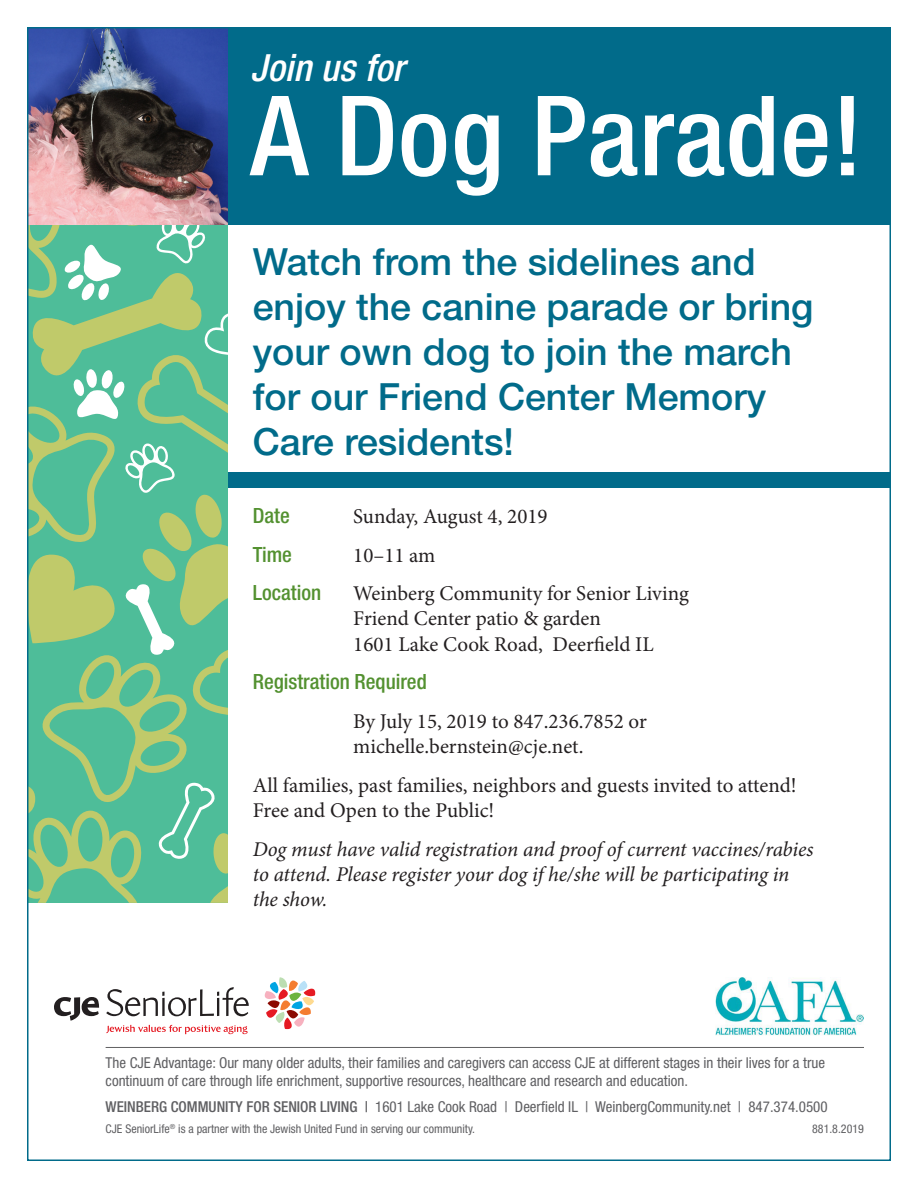
<style>
.page{position:relative;width:918px;height:1188px;background:#fff}
.page>*{position:absolute;margin:0;border:0;box-sizing:border-box;transform-origin:0 0}
.t1{font:500 condensed 111px "Helvetica Neue LT Std";letter-spacing:.005em;color:#fff}
.t2{font:500 37.5px/45px "Helvetica Neue LT Std";color:#016b8a}
.t3{font:italic 500 condensed 37.5px "Helvetica Neue LT Std";letter-spacing:.005em;color:#fff}
.Details_Tabs{font:21px/25.2px "Minion Pro";color:#231f20}
.t4{font:italic 21px/25.2px "Minion Pro";letter-spacing:-.01em;color:#231f20}
.Details_Tabs-2{font:500 condensed 21px "Helvetica Neue LT Std";color:#539130}
.t5{font:condensed 15px/18px "Helvetica Neue LT Std";color:#5f5f62}
.t6{font:condensed 12px "Helvetica Neue LT Std";color:#5f5f62}
.s1{font-weight:500}
</style>
<div class="page">
<div style="left:27px;top:472px;width:864px;height:16px;background:#016b8a"></div>
<svg style="left:30px;top:225px;width:198px;height:678px;background:#6ec291"></svg>
<div style="left:224px;top:27px;width:667px;height:198px;background:#016b8a"></div>
<img style="left:30px;top:30px;width:198px;height:195px">
<svg style="left:264px;top:977px;width:51px;height:52px"></svg>
<svg style="left:106px;top:987px;width:143px;height:29px"></svg>
<svg style="left:54px;top:997px;width:45px;height:24px"></svg>
<svg style="left:106px;top:1025px;width:142px;height:9px"></svg>
<hr style="left:106px;top:1047px;width:758px;height:1px;background:#5f5f62">
<img style="left:716px;top:977px;width:148px;height:58px">
<p class="t3" style="left:251px;top:45px;width:155px">Join us for</p>
<p class="t1" style="left:251px;top:70px;width:614px">A Dog Parade!</p>
<p class="t2" style="left:253px;top:239px;width:562px">Watch from the sidelines and enjoy the canine parade or bring your own dog to join the march for our Friend Center Memory<br>Care residents!</p>
<p class="Details_Tabs-2" style="left:253px;top:503px;width:38px">Date</p>
<p class="Details_Tabs" style="left:353px;top:504px;width:196px">Sunday, August 4, 2019</p>
<p class="Details_Tabs-2" style="left:253px;top:542px;width:41px">Time</p>
<p class="Details_Tabs" style="left:353px;top:542px;width:84px">10–11 am</p>
<p class="Details_Tabs-2" style="left:253px;top:580px;width:70px">Location</p>
<p class="Details_Tabs" style="left:353px;top:581px;width:337px">Weinberg Community for Senior Living<br>Friend Center patio &amp; garden<br>1601 Lake Cook Road, Deerfield IL</p>
<p class="Details_Tabs-2" style="left:253px;top:669px;width:176px">Registration Required</p>
<p class="Details_Tabs" style="left:353px;top:709px;width:295px">By July 15, 2019 to 847.236.7852 or michelle.bernstein@cje.net.</p>
<p class="Details_Tabs" style="left:253px;top:773px;width:545px">All families, past families, neighbors and guests invited to attend!<br>Free and Open to the Public!</p>
<p class="t4" style="left:253px;top:837px;width:562px">Dog must have valid registration and proof of current vaccines/rabies to attend. Please register your dog if he/she will be participating in the show.</p>
<p class="t5" style="left:106px;top:1054px;width:721px">The CJE Advantage: Our many older adults, their families and caregivers can access CJE at different stages in their lives for a true continuum of care through life enrichment, supportive resources, healthcare and research and education.</p>
<p class="t5" style="left:106px;top:1098px;width:724px"><span class="s1">WEINBERG COMMUNITY FOR SENIOR LIVING |</span> 1601 Lake Cook Road | Deerfield IL | WeinbergCommunity.net | 847.374.0500</p>
<p class="t6" style="left:106px;top:1122px;width:371px">CJE SeniorLife<sup>®</sup> is a partner with the Jewish United Fund in serving our community.</p>
<p class="t6" style="left:812px;top:1122px;width:53px">881.8.2019</p>
</div>
